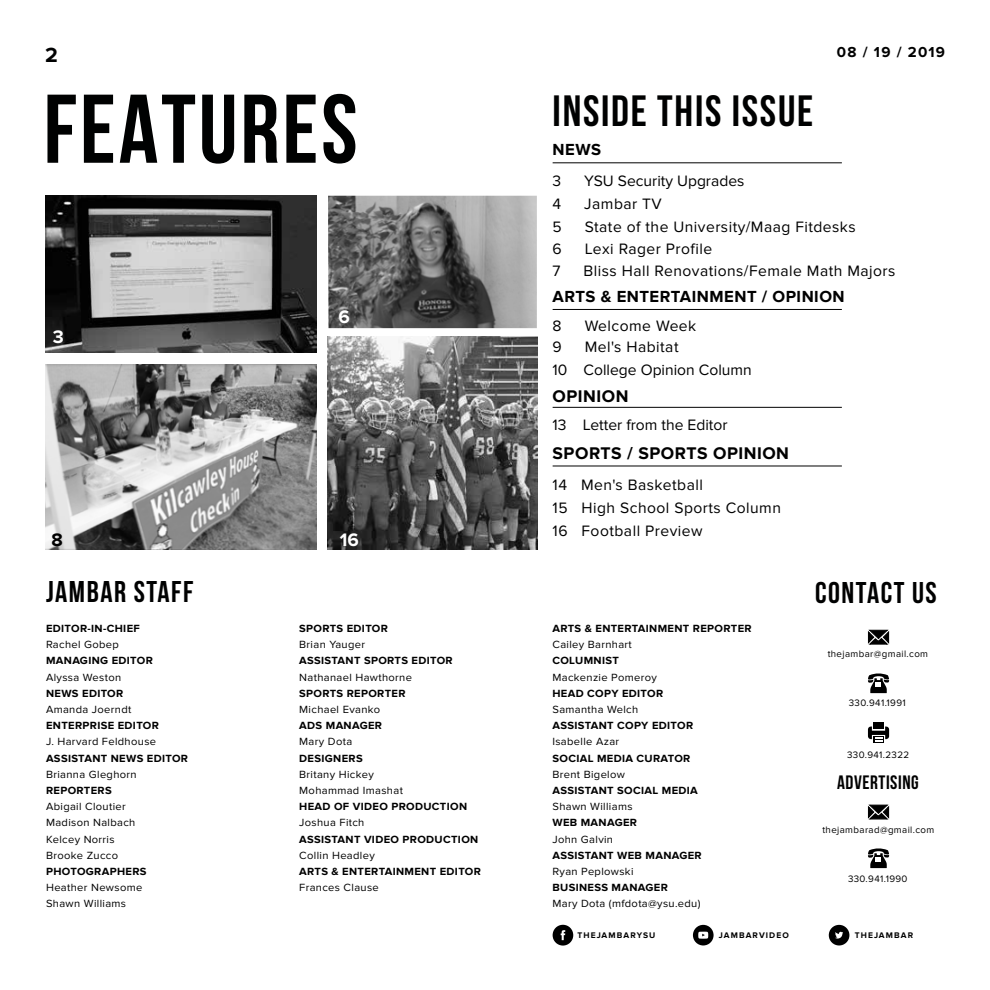
<style>
.page{position:relative;width:990px;height:990px;background:#fff}
.page>*{position:absolute;margin:0;border:0;box-sizing:border-box;transform-origin:0 0}
.t1{font:700 97.38px "Bebas Neue";letter-spacing:.03em;color:#000101}
.t2{font:700 43.75px "Bebas Neue";letter-spacing:.04em;color:#000101}
.t3{font:700 30px "Bebas Neue";letter-spacing:.05em;color:#000101}
.t4{font:700 21.25px "Proxima Nova";color:#000101}
.t5{font:700 19.38px "Bebas Neue";letter-spacing:.03em;color:#000}
.t6{font:700 18.75px "Proxima Nova";color:#fff}
.t7{font:700 18.75px "Proxima Nova";color:#000}
.t8{font:700 17.5px "Proxima Nova";letter-spacing:.03em;color:#000}
.t9{font:700 16.62px "Proxima Nova";letter-spacing:.03em;color:#000}
.t10{font:15.62px "Proxima Nova";letter-spacing:.03em;color:#000}
.t11{font:15.62px/23px "Proxima Nova";color:#000}
.t12{font:700 15px "Proxima Nova";letter-spacing:.08em;color:#000101}
.t13{font:10.75px/16.2px "Proxima Nova";letter-spacing:.03em;color:#000}
.t14{font:700 10.75px "Proxima Nova";letter-spacing:.03em;color:#000}
.t15{font:9.75px "Proxima Nova";letter-spacing:.04em;color:#000}
.t16{font:700 8.38px "Proxima Nova";letter-spacing:.13em;color:#000}
</style>
<div class="page">
<img style="left:45px;top:196px;width:271px;height:156px">
<svg style="left:868px;top:673px;width:21px;height:20px"></svg>
<div style="left:873px;top:722px;width:11px;height:7px;background:#000"></div>
<div style="left:873px;top:736px;width:11px;height:7px;background:#000"></div>
<svg style="left:868px;top:726px;width:21px;height:16px"></svg>
<svg style="left:867px;top:804px;width:23px;height:16px"></svg>
<svg style="left:868px;top:848px;width:21px;height:20px"></svg>
<svg style="left:867px;top:629px;width:23px;height:16px"></svg>
<hr style="left:553px;top:309px;width:289px;height:1px;background:#000">
<hr style="left:553px;top:163px;width:289px;height:1px;background:#000">
<hr style="left:553px;top:407px;width:289px;height:1px;background:#000">
<hr style="left:553px;top:466px;width:289px;height:1px;background:#000">
<img style="left:45px;top:364px;width:271px;height:186px">
<img style="left:328px;top:196px;width:209px;height:132px">
<img style="left:328px;top:337px;width:209px;height:213px">
<svg style="left:553px;top:925px;width:20px;height:21px"></svg>
<svg style="left:829px;top:925px;width:20px;height:20px"></svg>
<svg style="left:693px;top:925px;width:21px;height:20px"></svg>
<h3 class="t4" style="left:45px;top:42px;width:14px">2</h3>
<h1 class="t1" style="left:44px;top:76px;width:316px">FEATURES</h1>
<h2 class="t2" style="left:553px;top:87px;width:262px">INSIDE THIS ISSUE</h2>
<h3 class="t9" style="left:553px;top:140px;width:50px">NEWS</h3>
<h3 class="t10" style="left:553px;top:172px;width:10px">3</h3>
<h3 class="t11" style="left:584px;top:170px;width:162px">YSU Security Upgrades</h3>
<h3 class="t10" style="left:553px;top:195px;width:10px">4</h3>
<h3 class="t10" style="left:584px;top:195px;width:79px">Jambar TV</h3>
<h3 class="t12" style="left:837px;top:43px;width:110px">08 / 19 / 2019</h3>
<h3 class="t10" style="left:553px;top:218px;width:11px">5</h3>
<h3 class="t10" style="left:585px;top:218px;width:272px">State of the University/Maag Fitdesks</h3>
<h3 class="t6" style="left:53px;top:326px;width:13px">3</h3>
<h3 class="t7" style="left:51px;top:529px;width:13px">8</h3>
<h3 class="t6" style="left:339px;top:306px;width:13px">6</h3>
<h3 class="t6" style="left:340px;top:529px;width:21px">16</h3>
<h3 class="t10" style="left:553px;top:240px;width:11px">6</h3>
<h3 class="t10" style="left:585px;top:240px;width:129px">Lexi Rager Profile</h3>
<h3 class="t10" style="left:553px;top:262px;width:10px">7</h3>
<h3 class="t10" style="left:584px;top:262px;width:313px">Bliss Hall Renovations/Female Math Majors</h3>
<h3 class="t9" style="left:553px;top:287px;width:294px">ARTS &amp; ENTERTAINMENT / OPINION</h3>
<h3 class="t10" style="left:553px;top:338px;width:11px">9</h3>
<h3 class="t10" style="left:553px;top:316px;width:11px">8</h3>
<h3 class="t10" style="left:585px;top:316px;width:113px">Welcome Week</h3>
<h3 class="t11" style="left:553px;top:336px;width:201px;text-indent:32px">Mel's Habitat<br>10 College Opinion Column</h3>
<h3 class="t8" style="left:553px;top:386px;width:77px">OPINION</h3>
<h3 class="t11" style="left:553px;top:414px;width:177px">13 Letter from the Editor</h3>
<h3 class="t8" style="left:553px;top:444px;width:238px">SPORTS / SPORTS OPINION</h3>
<h3 class="t10" style="left:553px;top:476px;width:152px">14 Men's Basketball</h3>
<h3 class="t10" style="left:553px;top:499px;width:230px">15 High School Sports Column</h3>
<h3 class="t10" style="left:553px;top:522px;width:151px">16 Football Preview</h3>
<h3 class="t3" style="left:46px;top:575px;width:149px">JAMBAR STAFF</h3>
<h3 class="t3" style="left:815px;top:576px;width:123px">CONTACT US</h3>
<p class="t14" style="left:46px;top:622px;width:95px">EDITOR-IN-CHIEF</p>
<p class="t13" style="left:46px;top:637px;width:74px">Rachel Gobep</p>
<p class="t14" style="left:46px;top:655px;width:108px">MANAGING EDITOR</p>
<p class="t13" style="left:46px;top:669px;width:77px">Alyssa Weston</p>
<p class="t14" style="left:46px;top:687px;width:79px">NEWS EDITOR</p>
<p class="t13" style="left:46px;top:702px;width:87px">Amanda Joerndt</p>
<p class="t14" style="left:46px;top:720px;width:114px">ENTERPRISE EDITOR</p>
<p class="t13" style="left:46px;top:734px;width:112px">J. Harvard Feldhouse</p>
<p class="t14" style="left:46px;top:752px;width:143px">ASSISTANT NEWS EDITOR</p>
<p class="t13" style="left:46px;top:766px;width:92px">Brianna Gleghorn</p>
<p class="t14" style="left:46px;top:784px;width:67px">REPORTERS</p>
<p class="t13" style="left:46px;top:799px;width:91px">Abigail Cloutier<br>Madison Nalbach<br>Kelcey Norris<br>Brooke Zucco</p>
<p class="t14" style="left:46px;top:865px;width:102px">PHOTOGRAPHERS</p>
<p class="t13" style="left:46px;top:880px;width:98px">Heather Newsome<br>Shawn Williams</p>
<p class="t14" style="left:299px;top:622px;width:90px">SPORTS EDITOR</p>
<p class="t13" style="left:299px;top:637px;width:67px">Brian Yauger</p>
<p class="t14" style="left:299px;top:655px;width:155px">ASSISTANT SPORTS EDITOR</p>
<p class="t13" style="left:299px;top:669px;width:114px">Nathanael Hawthorne</p>
<p class="t14" style="left:299px;top:687px;width:108px">SPORTS REPORTER</p>
<p class="t13" style="left:299px;top:702px;width:83px">Michael Evanko</p>
<p class="t14" style="left:299px;top:720px;width:84px">ADS MANAGER</p>
<p class="t13" style="left:299px;top:734px;width:54px">Mary Dota</p>
<p class="t14" style="left:299px;top:752px;width:65px">DESIGNERS</p>
<p class="t13" style="left:299px;top:766px;width:105px">Britany Hickey<br>Mohammad Imashat</p>
<p class="t14" style="left:299px;top:801px;width:169px">HEAD OF VIDEO PRODUCTION</p>
<p class="t13" style="left:299px;top:815px;width:67px">Joshua Fitch</p>
<p class="t14" style="left:299px;top:833px;width:181px">ASSISTANT VIDEO PRODUCTION</p>
<p class="t13" style="left:299px;top:847px;width:77px">Collin Headley</p>
<p class="t14" style="left:299px;top:865px;width:183px">ARTS &amp; ENTERTAINMENT EDITOR</p>
<p class="t13" style="left:299px;top:880px;width:81px">Frances Clause</p>
<p class="t14" style="left:552px;top:622px;width:201px">ARTS &amp; ENTERTAINMENT REPORTER</p>
<p class="t13" style="left:552px;top:637px;width:81px">Cailey Barnhart</p>
<p class="t14" style="left:552px;top:655px;width:68px">COLUMNIST</p>
<p class="t13" style="left:552px;top:669px;width:106px">Mackenzie Pomeroy</p>
<p class="t14" style="left:552px;top:687px;width:112px">HEAD COPY EDITOR</p>
<p class="t13" style="left:552px;top:702px;width:87px">Samantha Welch</p>
<p class="t14" style="left:552px;top:720px;width:142px">ASSISTANT COPY EDITOR</p>
<p class="t13" style="left:552px;top:734px;width:68px">Isabelle Azar</p>
<p class="t14" style="left:552px;top:752px;width:140px">SOCIAL MEDIA CURATOR</p>
<p class="t13" style="left:552px;top:766px;width:74px">Brent Bigelow</p>
<p class="t14" style="left:552px;top:784px;width:147px">ASSISTANT SOCIAL MEDIA</p>
<p class="t13" style="left:552px;top:799px;width:82px">Shawn Williams</p>
<p class="t14" style="left:552px;top:817px;width:86px">WEB MANAGER</p>
<p class="t13" style="left:552px;top:831px;width:62px">John Galvin</p>
<p class="t14" style="left:552px;top:849px;width:151px">ASSISTANT WEB MANAGER</p>
<p class="t13" style="left:552px;top:864px;width:83px">Ryan Peplowski</p>
<p class="t14" style="left:552px;top:882px;width:117px">BUSINESS MANAGER</p>
<p class="t13" style="left:552px;top:896px;width:149px">Mary Dota (mfdota@ysu.edu)</p>
<p class="t15" style="left:828px;top:648px;width:102px">thejambar@gmail.com</p>
<p class="t15" style="left:849px;top:697px;width:58px">330.941.1991</p>
<p class="t15" style="left:847px;top:749px;width:64px">330.941.2322</p>
<h3 class="t5" style="left:837px;top:772px;width:83px">ADVERTISING</h3>
<p class="t15" style="left:822px;top:824px;width:113px">thejambarad@gmail.com</p>
<p class="t15" style="left:848px;top:873px;width:61px">330.941.1990</p>
<p class="t16" style="left:577px;top:930px;width:79px">THEJAMBARYSU</p>
<p class="t16" style="left:719px;top:931px;width:71px">JAMBARVIDEO</p>
<p class="t16" style="left:855px;top:931px;width:60px">THEJAMBAR</p>
</div>
